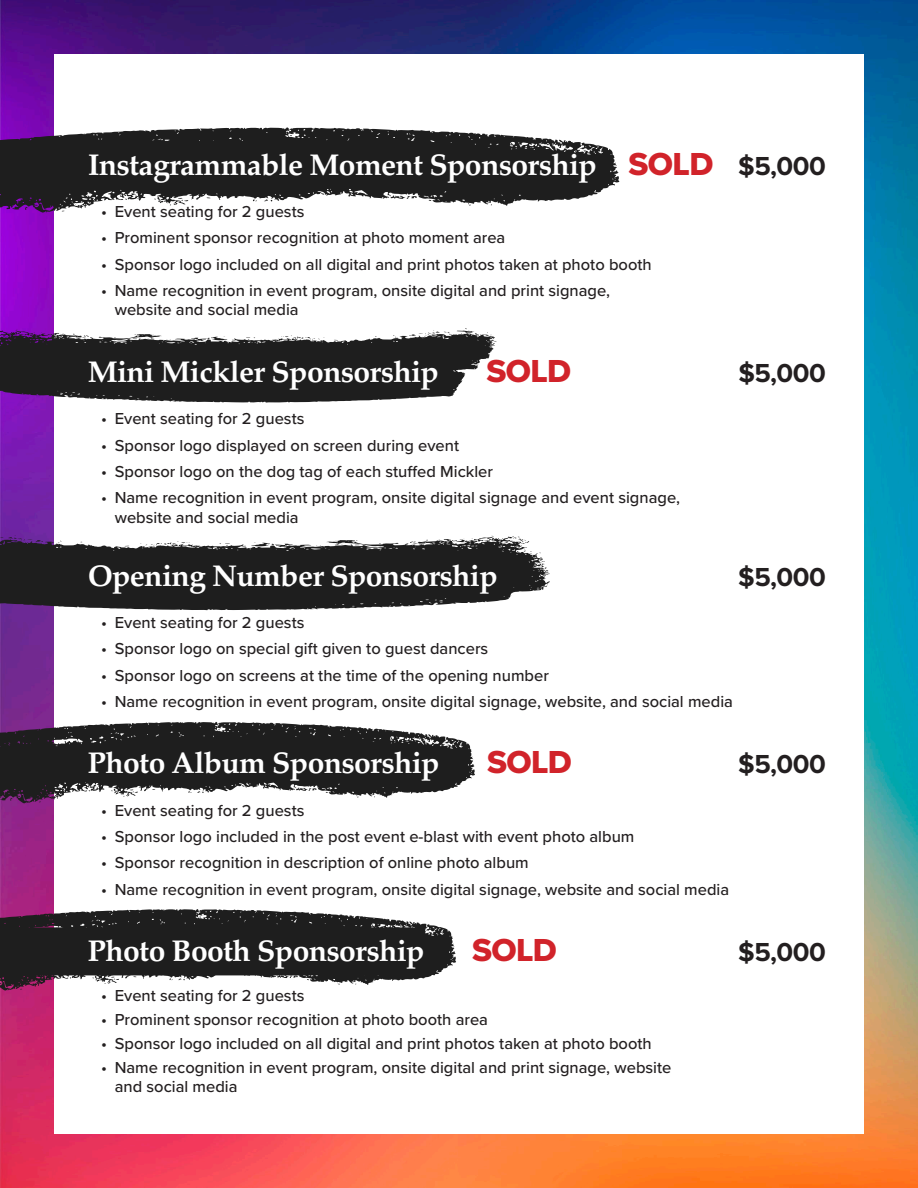
<style>
.page{position:relative;width:918px;height:1188px;background:#fff}
.page>*{position:absolute;margin:0;border:0;box-sizing:border-box;transform-origin:0 0}
.Sponsorship_-_Space_After{font:33px "Proxima Nova Extrabld";letter-spacing:-.02em;color:#d1232a}
.Sponsorship_-_Space_After-2{font:700 30px "Palatino";letter-spacing:-.02em;color:#fff}
.Sponsorship_-_Space_After-3{font:700 27px "Proxima Nova";letter-spacing:-.02em;color:#231f20}
.t1{font:500 16.5px/19.5px "Proxima Nova";color:#231f20}
.s1{font-family:"Proxima Nova Extrabld";font-weight:400;font-size:33px;color:#d1232a}
.s2{font-family:"Proxima Nova";font-size:27px;color:#231f20}
</style>
<div class="page">
<img style="left:0;top:0;width:918px;height:1188px">
<div style="left:54px;top:54px;width:810px;height:1080px;background:#fff"></div>
<svg style="left:0;top:908px;width:456px;height:83px"></svg>
<svg style="left:0;top:328px;width:496px;height:75px"></svg>
<svg style="left:0;top:534px;width:550px;height:76px"></svg>
<svg style="left:0;top:721px;width:475px;height:82px"></svg>
<svg style="left:0;top:127px;width:620px;height:86px;fill:#1e1e1e"></svg>
<div style="left:0;top:141px;width:425px;height:48px;background:#1e1e1e"></div>
<div style="left:0;top:355px;width:446px;height:36px;background:#1e1e1e"></div>
<div style="left:0;top:559px;width:500px;height:36px;background:#1e1e1e"></div>
<div style="left:0;top:746px;width:446px;height:36px;background:#1e1e1e"></div>
<div style="left:0;top:927px;width:425px;height:48px;background:#1e1e1e"></div>
<p class="Sponsorship_-_Space_After-2" style="left:88px;top:139px;width:739px">Instagrammable Moment Sponsorship <span class="s1">SOLD</span> <span class="s2">$5,000</span></p>
<p class="t1" style="left:101px;top:201px;width:205px">• Event seating for 2 guests</p>
<p class="t1" style="left:101px;top:227px;width:406px">• Prominent sponsor recognition at photo moment area</p>
<p class="t1" style="left:101px;top:254px;width:552px">• Sponsor logo included on all digital and print photos taken at photo booth</p>
<p class="t1" style="left:115px;top:280px;width:497px;text-indent:-14px">• Name recognition in event program, onsite digital and print signage, website and social media</p>
<p class="Sponsorship_-_Space_After-2" style="left:88px;top:346px;width:353px">Mini Mickler Sponsorship</p>
<p class="Sponsorship_-_Space_After" style="left:486px;top:346px;width:86px">SOLD</p>
<p class="Sponsorship_-_Space_After-3" style="left:738px;top:353px;width:89px">$5,000</p>
<p class="t1" style="left:101px;top:408px;width:205px">• Event seating for 2 guests</p>
<p class="t1" style="left:101px;top:435px;width:359px">• Sponsor logo displayed on screen during event</p>
<p class="t1" style="left:101px;top:461px;width:393px">• Sponsor logo on the dog tag of each stuffed Mickler</p>
<p class="t1" style="left:115px;top:487px;width:567px;text-indent:-14px">• Name recognition in event program, onsite digital signage and event signage, website and social media</p>
<p class="Sponsorship_-_Space_After-2" style="left:88px;top:550px;width:411px">Opening Number Sponsorship</p>
<p class="Sponsorship_-_Space_After-3" style="left:738px;top:556px;width:89px">$5,000</p>
<p class="t1" style="left:101px;top:612px;width:205px">• Event seating for 2 guests</p>
<p class="t1" style="left:101px;top:638px;width:389px">• Sponsor logo on special gift given to guest dancers</p>
<p class="t1" style="left:101px;top:665px;width:449px">• Sponsor logo on screens at the time of the opening number</p>
<p class="t1" style="left:101px;top:691px;width:633px">• Name recognition in event program, onsite digital signage, website, and social media</p>
<p class="Sponsorship_-_Space_After-2" style="left:88px;top:738px;width:353px">Photo Album Sponsorship</p>
<p class="Sponsorship_-_Space_After" style="left:487px;top:738px;width:86px">SOLD</p>
<p class="Sponsorship_-_Space_After-3" style="left:738px;top:744px;width:89px">$5,000</p>
<p class="t1" style="left:101px;top:800px;width:205px">• Event seating for 2 guests</p>
<p class="t1" style="left:101px;top:826px;width:535px">• Sponsor logo included in the post event e-blast with event photo album</p>
<p class="t1" style="left:101px;top:852px;width:429px">• Sponsor recognition in description of online photo album</p>
<p class="t1" style="left:101px;top:879px;width:629px">• Name recognition in event program, onsite digital signage, website and social media</p>
<p class="Sponsorship_-_Space_After-2" style="left:88px;top:925px;width:338px">Photo Booth Sponsorship</p>
<p class="Sponsorship_-_Space_After" style="left:472px;top:926px;width:86px">SOLD</p>
<p class="Sponsorship_-_Space_After-3" style="left:738px;top:932px;width:89px">$5,000</p>
<p class="t1" style="left:101px;top:985px;width:205px">• Event seating for 2 guests</p>
<p class="t1" style="left:101px;top:1009px;width:388px">• Prominent sponsor recognition at photo booth area</p>
<p class="t1" style="left:101px;top:1033px;width:552px">• Sponsor logo included on all digital and print photos taken at photo booth</p>
<p class="t1" style="left:115px;top:1057px;width:558px;text-indent:-14px">• Name recognition in event program, onsite digital and print signage, website and social media</p>
</div>
